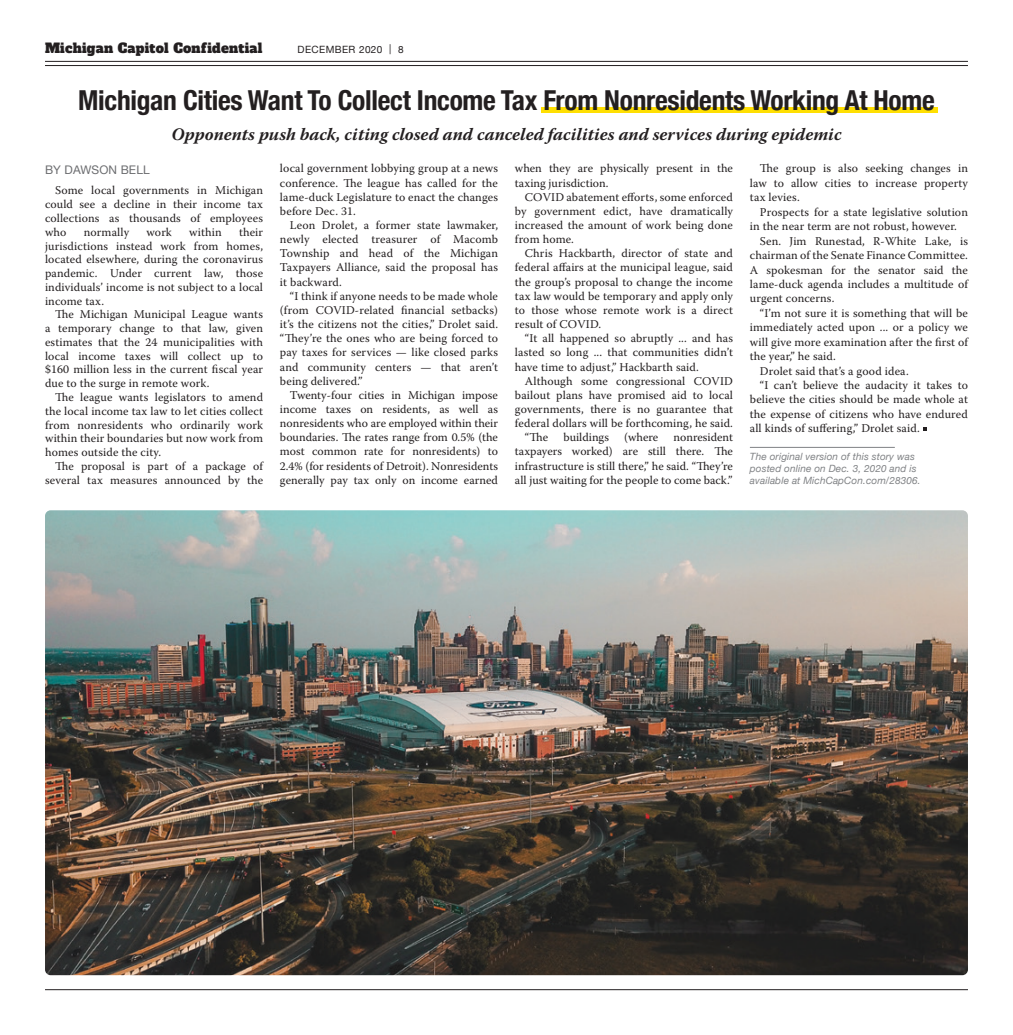
<style>
.page{position:relative;width:1013px;height:1035px;background:#fff}
.page>*{position:absolute;margin:0;border:0;box-sizing:border-box;transform-origin:0 0}
.Subtitle{font:700 condensed 27.5px "Helvetica Neue";letter-spacing:-.01em;color:#231f20}
.Subtitle-2{font:italic 700 17.5px "Warnock Pro";color:#231f20}
.t1{font:13.12px "Alfa Slab One";letter-spacing:.02em;color:#231f20}
.MainBody{font:11.88px/14.1px "Warnock Pro";letter-spacing:.01em;color:#231f20;text-align:justify}
.Author{font:11.88px "Helvetica Neue";letter-spacing:.01em;color:#6c6d70}
.Body-End{font:italic 10px/11.9px "Helvetica Neue";letter-spacing:.01em;color:#808285}
.t2{font:10px "Helvetica Neue";letter-spacing:.04em;color:#231f20}
</style>
<div class="page">
<hr style="left:45px;top:61px;width:923px;height:1px;background:#231f20">
<hr style="left:45px;top:65px;width:923px;height:1px;background:#231f20">
<hr style="left:45px;top:989px;width:923px;height:1px;background:#231f20">
<div style="left:541px;top:107px;width:396px;height:6px;background:#ffdf01"></div>
<hr style="left:750px;top:447px;width:144px;height:1px;background:#808285">
<svg style="left:923px;top:427px;width:3px;height:4px"></svg>
<img style="left:45px;top:510px;width:923px;height:465px">
<p class="t1" style="left:45px;top:37px;width:219px">Michigan Capitol Confidential</p>
<p class="t2" style="left:298px;top:42px;width:108px">DECEMBER 2020 | 8</p>
<p class="Subtitle" style="left:78px;top:78px;width:858px">Michigan Cities Want To Collect Income Tax From Nonresidents Working At Home</p>
<p class="Subtitle-2" style="left:171px;top:124px;width:671px">Opponents push back, citing closed and canceled facilities and services during epidemic</p>
<p class="Author" style="left:45px;top:161px;width:106px">BY DAWSON BELL</p>
<p class="MainBody" style="left:45px;top:183px;width:219px;line-height:13.8px;text-indent:10px">Some local governments in Michigan could see a decline in their income tax collections as thousands of employees who</p>
<p class="MainBody" style="left:280px;top:161px;width:219px">local government lobbying group at a news conference. The league has called for the lame-duck Legislature to enact the changes before Dec. 31.</p>
<p class="MainBody" style="left:280px;top:218px;width:219px;text-indent:10px">Leon Drolet, a former state lawmaker, newly elected treasurer of Macomb Township and head of the Michigan Taxpayers Alliance, said the proposal has it backward.</p>
<p class="MainBody" style="left:280px;top:289px;width:219px;text-indent:10px">“I think if anyone needs to be made whole (from COVID-related financial setbacks) it’s the citizens not the cities,” Drolet said. “They’re the ones who are being forced to pay taxes for services — like closed parks and community centers — that aren’t being delivered.”</p>
<p class="MainBody" style="left:280px;top:388px;width:219px;text-indent:10px">Twenty-four cities in Michigan impose income taxes on residents, as well as nonresidents who are employed within their boundaries. The rates range from 0.5% (the most common rate for nonresidents) to 2.4% (for residents of Detroit). Nonresidents generally pay tax only on income earned</p>
<p class="MainBody" style="left:515px;top:161px;width:220px">when they are physically present in the taxing jurisdiction.</p>
<p class="MainBody" style="left:515px;top:190px;width:219px;text-indent:10px">COVID abatement efforts, some enforced by government edict, have dramatically increased the amount of work being done from home.</p>
<p class="MainBody" style="left:515px;top:246px;width:219px;text-indent:10px">Chris Hackbarth, director of state and federal affairs at the municipal league, said the group’s proposal to change the income tax law would be temporary and apply only to those whose remote work is a direct result of COVID.</p>
<p class="MainBody" style="left:515px;top:331px;width:219px;text-indent:10px">“It all happened so abruptly ... and has lasted so long ... that communities didn’t have time to adjust,” Hackbarth said.</p>
<p class="MainBody" style="left:515px;top:373px;width:219px;text-indent:10px">Although some congressional COVID bailout plans have promised aid to local governments, there is no guarantee that federal dollars will be forthcoming, he said.</p>
<p class="MainBody" style="left:525px;top:430px;width:25px">“The</p>
<p class="MainBody" style="left:563px;top:430px;width:47px">buildings</p>
<p class="MainBody" style="left:624px;top:430px;width:36px">(where</p>
<p class="MainBody" style="left:750px;top:161px;width:219px;text-indent:10px">The group is also seeking changes in law to allow cities to increase property tax levies.</p>
<p class="MainBody" style="left:750px;top:204px;width:219px;text-indent:10px">Prospects for a state legislative solution in the near term are not robust, however.</p>
<p class="MainBody" style="left:750px;top:233px;width:219px;text-indent:10px">Sen. Jim Runestad, R-White Lake, is chairman of the Senate Finance Committee.<br>A spokesman for the senator said the lame-duck agenda includes a multitude of urgent concerns.</p>
<p class="MainBody" style="left:750px;top:306px;width:220px;text-indent:10px">“I’m not sure it is something that will be immediately acted upon ... or a policy we will give more examination after the first of the year,” he said.</p>
<p class="MainBody" style="left:760px;top:363px;width:150px">Drolet said that’s a good idea.</p>
<p class="MainBody" style="left:750px;top:378px;width:219px;text-indent:10px">“I can’t believe the audacity it takes to believe the cities should be made whole at the expense of citizens who have endured all kinds of suffering,” Drolet said.</p>
<p class="Body-End" style="left:750px;top:451px;width:172px">The original version of this story was posted online on Dec. 3, 2020 and is available at MichCapCon.com/28306.</p>
<p class="MainBody" style="left:45px;top:225px;width:219px;line-height:13.8px;text-indent:194px">their jurisdictions instead work from homes, located elsewhere, during the coronavirus pandemic. Under current law, those individuals’ income is not subject to a local income tax.</p>
<p class="MainBody" style="left:45px;top:307px;width:219px;line-height:13.8px;text-indent:10px">The Michigan Municipal League wants a temporary change to that law, given estimates that the 24 municipalities with local income taxes will collect up to $160 million less in the current fiscal year due to the surge in remote work.</p>
<p class="MainBody" style="left:45px;top:390px;width:220px;line-height:13.8px;text-indent:10px">The league wants legislators to amend the local income tax law to let cities collect from nonresidents who ordinarily work within their boundaries but now work from homes outside the city.</p>
<p class="MainBody" style="left:45px;top:459px;width:219px;line-height:13.8px;text-align:right">The proposal is part of a package of several tax measures announced by the</p>
<p class="MainBody" style="left:84px;top:225px;width:47px">normally</p>
<p class="MainBody" style="left:146px;top:225px;width:27px">work</p>
<p class="MainBody" style="left:189px;top:225px;width:34px">within</p>
<p class="MainBody" style="left:515px;top:430px;width:219px;text-indent:159px">nonresident taxpayers worked) are still there. The infrastructure is still there,” he said. “They’re all just waiting for the people to come back.”</p>
</div>
